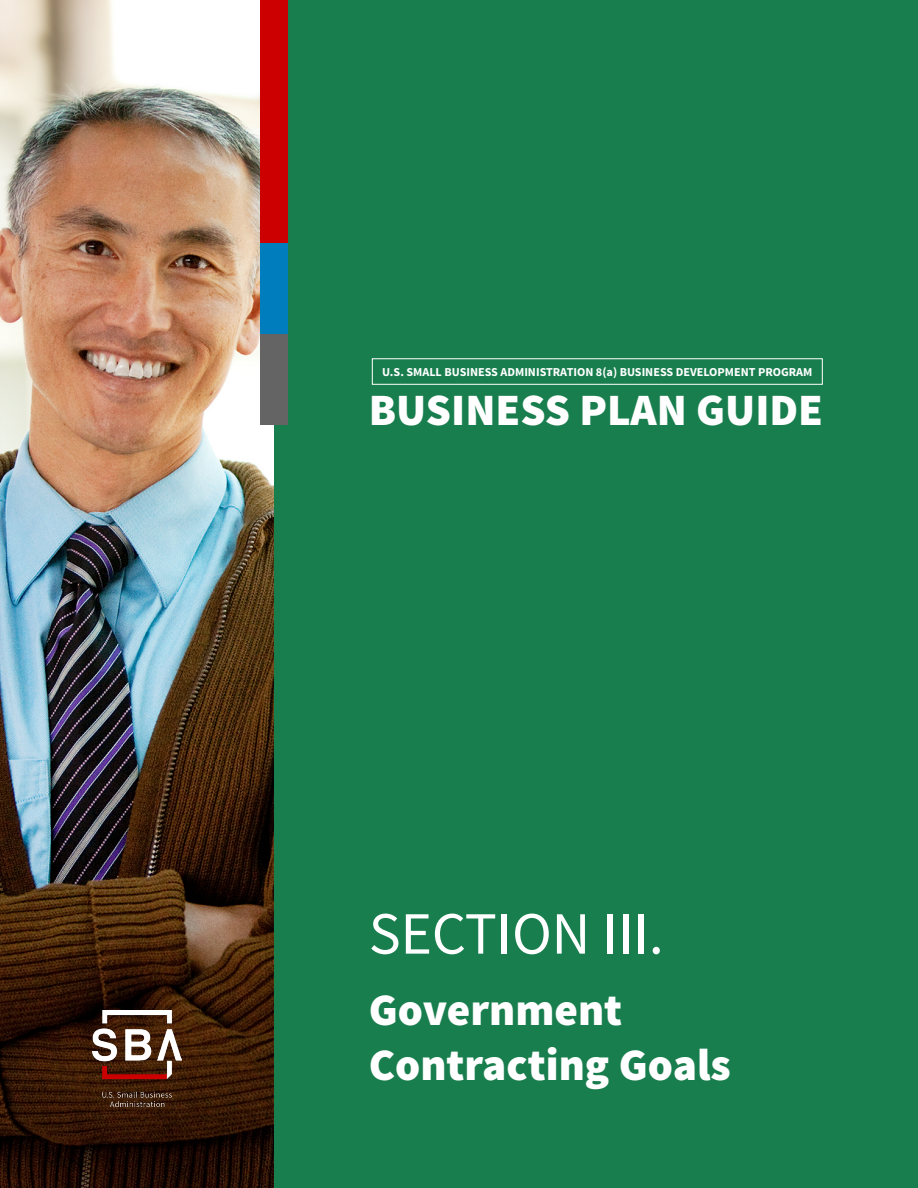
<style>
.page{position:relative;width:918px;height:1188px;background:#fff}
.page>*{position:absolute;margin:0;border:0;box-sizing:border-box;transform-origin:0 0}
.t1{font:60px "Source Sans Pro";color:#fff}
.t2{font:900 45px/55.5px "Source Sans Pro";color:#fff}
.t3{font:900 44.85px "Source Sans Pro";color:#fff}
.t4{font:700 12.15px "Source Sans Pro";color:#fff}
</style>
<div class="page">
<img style="left:0;top:0;width:274px;height:1188px">
<div style="left:274px;top:0;width:644px;height:1188px;background:#197e4e"></div>
<div style="left:260px;top:0;width:28px;height:243px;background:#c00"></div>
<div style="left:260px;top:243px;width:28px;height:91px;background:#007dbc"></div>
<div style="left:260px;top:334px;width:28px;height:91px;background:#646464"></div>
<img style="left:93px;top:1011px;width:88px;height:96px">
<div style="left:372px;top:358px;width:451px;height:27px;border:1px solid #fff"></div>
<h2 class="t4" style="left:382px;top:364px;width:432px">U.S. SMALL BUSINESS ADMINISTRATION 8(a) BUSINESS DEVELOPMENT PROGRAM</h2>
<h2 class="t3" style="left:369px;top:380px;width:456px">BUSINESS PLAN GUIDE</h2>
<h2 class="t1" style="left:369px;top:897px;width:296px">SECTION III.</h2>
<h2 class="t2" style="left:369px;top:984px;width:363px">Government<br>Contracting Goals</h2>
</div>
